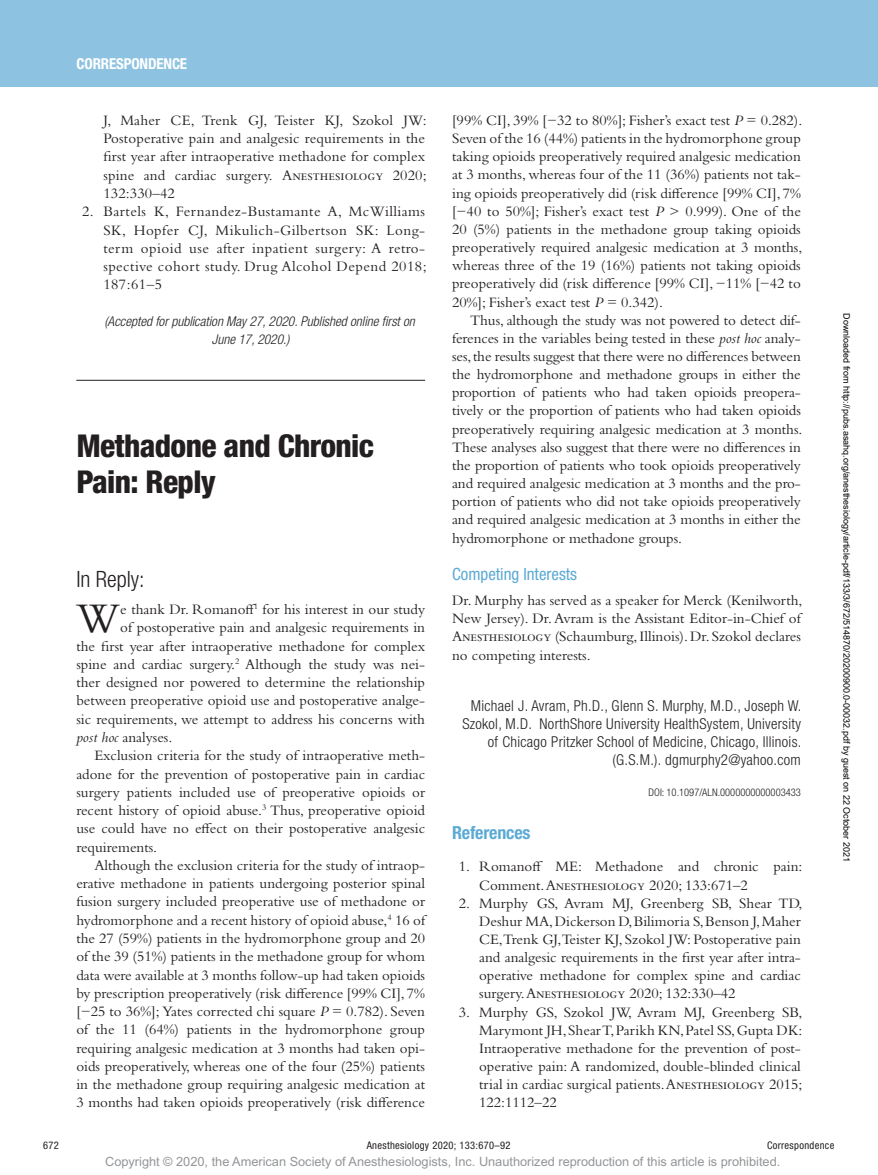
<style>
.page{position:relative;width:878px;height:1175px;background:#fff}
.page>*{position:absolute;margin:0;border:0;box-sizing:border-box;transform-origin:0 0}
.t1{font:43.95px "Bembo Std";color:#231f20}
.t2{font:800 condensed 31.5px/36.3px "Helvetica Neue LT Std";letter-spacing:-.02em;color:#231f20}
.t3{font:300 condensed 22.5px "Helvetica Neue LT Std";color:#231f20}
.t4{font:700 condensed 18px "Helvetica Neue LT Std";letter-spacing:-.01em;color:#5caad4}
.t5{font:condensed 16.8px "Helvetica Neue LT Std";color:#5caad4}
.t6{font:15px/18.1px "Bembo Std";color:#231f20;text-align:justify}
.t7{font:300 condensed 15px/18.1px "Helvetica Neue LT Std";letter-spacing:.02em;color:#231f20;text-align:right}
.t8{font:700 condensed 15px "Helvetica Neue LT Std";letter-spacing:-.01em;color:#fff}
.t9{font:italic 300 condensed 13.5px/18.3px "Helvetica Neue LT Std";color:#231f20}
.t10{font:12.75px "Arial MT Std";color:#939598}
.t11{font:condensed 10.5px "Helvetica Neue LT Std";letter-spacing:.03em;color:#231f20}
.t12{font:300 condensed 10.5px "Helvetica Neue LT Std";color:#231f20}
.t13{font:9px "Arial";color:#000}
.s1{font-style:italic}
</style>
<div class="page">
<div style="left:0;top:0;width:878px;height:86px;background:#8dc3e0"></div>
<hr style="left:76px;top:380px;width:349px;height:1px;background:#231f20">
<p class="t8" style="left:77px;top:54px;width:112px">CORRESPONDENCE</p>
<p class="t6" style="left:103px;top:111px;width:325px">J, Maher CE, Trenk GJ, Teister KJ, Szokol JW:<br>Postoperative pain and analgesic requirements in the first year after intraoperative methadone for complex spine and cardiac surgery. Anesthesiology 2020; 132:330–42</p>
<p class="t6" style="left:103px;top:202px;width:325px;text-indent:-21px">2. Bartels K, Fernandez-Bustamante A, McWilliams SK, Hopfer CJ, Mikulich-Gilbertson SK: Long&shy;term opioid use after inpatient surgery: A retro&shy;spective cohort study. Drug Alcohol Depend 2018; 187:61–5</p>
<p class="t9" style="left:212px;top:312px;width:204px;text-indent:-107px">(Accepted for publication May 27, 2020. Published online first on<br>June 17, 2020.)</p>
<h2 class="t2" style="left:76px;top:427px;width:299px">Methadone and Chronic<br>Pain: Reply</h2>
<h3 class="t3" style="left:76px;top:566px;width:70px">In Reply:</h3>
<h1 class="t1" style="left:76px;top:593px;width:45px">W</h1>
<p class="t6" style="left:120px;top:600px;width:306px">e thank Dr. Romanoff<sup>1</sup> for his interest in our study</p>
<p class="t6" style="left:120px;top:618px;width:306px">of postoperative pain and analgesic requirements in</p>
<p class="t6" style="left:76px;top:636px;width:350px">the first year after intraoperative methadone for complex</p>
<p class="t6" style="left:76px;top:655px;width:350px">spine and cardiac surgery.<sup>2</sup> Although the study was nei-</p>
<p class="t6" style="left:76px;top:673px;width:350px">ther designed nor powered to determine the relationship</p>
<p class="t6" style="left:76px;top:691px;width:350px">between preoperative opioid use and postoperative analge-</p>
<p class="t6" style="left:76px;top:709px;width:350px">sic requirements, we attempt to address his concerns with</p>
<p class="t6" style="left:76px;top:728px;width:98px"><span class="s1">post hoc</span> analyses.</p>
<p class="t6" style="left:94px;top:746px;width:332px">Exclusion criteria for the study of intraoperative meth-</p>
<p class="t6" style="left:76px;top:764px;width:350px">adone for the prevention of postoperative pain in cardiac</p>
<p class="t6" style="left:76px;top:782px;width:350px">surgery patients included use of preoperative opioids or</p>
<p class="t6" style="left:76px;top:801px;width:350px">recent history of opioid abuse.<sup>3</sup> Thus, preoperative opioid</p>
<p class="t6" style="left:76px;top:819px;width:350px">use could have no effect on their postoperative analgesic</p>
<p class="t6" style="left:76px;top:837px;width:82px">requirements.</p>
<p class="t6" style="left:94px;top:855px;width:332px">Although the exclusion criteria for the study of intraop-</p>
<p class="t6" style="left:76px;top:874px;width:350px">erative methadone in patients undergoing posterior spinal</p>
<p class="t6" style="left:76px;top:892px;width:350px">fusion surgery included preoperative use of methadone or</p>
<p class="t6" style="left:76px;top:910px;width:350px">hydromorphone and a recent history of opioid abuse,<sup>4</sup> 16 of</p>
<p class="t6" style="left:76px;top:929px;width:350px">the 27 (59%) patients in the hydromorphone group and 20</p>
<p class="t6" style="left:76px;top:947px;width:350px">of the 39 (51%) patients in the methadone group for whom</p>
<p class="t6" style="left:76px;top:965px;width:350px">data were available at 3 months follow-up had taken opioids</p>
<p class="t6" style="left:76px;top:983px;width:350px">by prescription preoperatively (risk difference [99% CI], 7%</p>
<p class="t6" style="left:76px;top:1002px;width:350px">[−25 to 36%]; Yates corrected chi square <span class="s1">P</span> = 0.782). Seven</p>
<p class="t6" style="left:76px;top:1020px;width:350px">of the 11 (64%) patients in the hydromorphone group</p>
<p class="t6" style="left:76px;top:1038px;width:350px">requiring analgesic medication at 3 months had taken opi-</p>
<p class="t6" style="left:76px;top:1056px;width:350px">oids preoperatively, whereas one of the four (25%) patients</p>
<p class="t6" style="left:76px;top:1075px;width:350px">in the methadone group requiring analgesic medication at</p>
<p class="t6" style="left:76px;top:1093px;width:350px">3 months had taken opioids preoperatively (risk difference</p>
<p class="t6" style="left:452px;top:111px;width:352px">[99% CI], 39% [−32 to 80%]; Fisher’s exact test <span class="s1">P</span> = 0.282).<br>Seven of the 16 (44%) patients in the hydromorphone group taking opioids preoperatively required analgesic medication at 3 months, whereas four of the 11 (36%) patients not tak&shy;ing opioids preoperatively did (risk difference [99% CI], 7% [−40 to 50%]; Fisher’s exact test <span class="s1">P</span> &gt; 0.999). One of the 20 (5%) patients in the methadone group taking opioids preoperatively required analgesic medication at 3 months, whereas three of the 19 (16%) patients not taking opioids preoperatively did (risk difference [99% CI], −11% [−42 to 20%]; Fisher’s exact test <span class="s1">P</span> = 0.342).</p>
<p class="t6" style="left:452px;top:310px;width:352px;text-indent:18px">Thus, although the study was not powered to detect dif&shy;ferences in the variables being tested in these <span class="s1">post hoc</span> analy&shy;ses, the results suggest that there were no differences between the hydromorphone and methadone groups in either the proportion of patients who had taken opioids preopera&shy;tively or the proportion of patients who had taken opioids preoperatively requiring analgesic medication at 3 months.<br>These analyses also suggest that there were no differences in the proportion of patients who took opioids preoperatively and required analgesic medication at 3 months and the pro&shy;portion of patients who did not take opioids preoperatively and required analgesic medication at 3 months in either the hydromorphone or methadone groups.</p>
<p class="t5" style="left:452px;top:564px;width:126px">Competing Interests</p>
<p class="t6" style="left:452px;top:591px;width:352px">Dr. Murphy has served as a speaker for Merck (Kenilworth, New Jersey). Dr. Avram is the Assistant Editor-in-Chief of Anesthesiology (Schaumburg, Illinois). Dr. Szokol declares no competing interests.</p>
<p class="t7" style="left:462px;top:696px;width:340px">Michael J. Avram, Ph.D., Glenn S. Murphy, M.D., Joseph W.<br>Szokol, M.D. NorthShore University HealthSystem, University of Chicago Pritzker School of Medicine, Chicago, Illinois. (G.S.M.). dgmurphy2@yahoo.com</p>
<p class="t12" style="left:648px;top:786px;width:154px">DOI: 10.1097/ALN.0000000000003433</p>
<p class="t4" style="left:452px;top:822px;width:80px">References</p>
<p class="t6" style="left:479px;top:857px;width:325px;text-indent:-20px">1. Romanoff ME: Methadone and chronic pain:<br>Comment. Anesthesiology 2020; 133:671–2</p>
<p class="t6" style="left:479px;top:893px;width:325px;text-indent:-20px">2. Murphy GS, Avram MJ, Greenberg SB, Shear TD, Deshur MA, Dickerson D, Bilimoria S, Benson J, Maher CE,Trenk GJ,Teister KJ, Szokol JW: Postoperative pain and analgesic requirements in the first year after intra&shy;operative methadone for complex spine and cardiac surgery. Anesthesiology 2020; 132:330–42</p>
<p class="t6" style="left:479px;top:1002px;width:325px;text-indent:-20px">3. Murphy GS, Szokol JW, Avram MJ, Greenberg SB, Marymont JH, Shear T, Parikh KN, Patel SS, Gupta DK:<br>Intraoperative methadone for the prevention of post&shy;operative pain: A randomized, double-blinded clinical trial in cardiac surgical patients. Anesthesiology 2015; 122:1112–22</p>
<p class="t13" style="left:850px;top:313px;width:550px;rotate:90deg">Downloaded from http://pubs.asahq.org/anesthesiology/article-pdf/133/3/672/514870/20200900.0-00032.pdf by guest on 22 October 2021</p>
<p class="t11" style="left:43px;top:1139px;width:17px">672</p>
<p class="t11" style="left:367px;top:1139px;width:145px">Anesthesiology 2020; 133:670–92</p>
<p class="t11" style="left:767px;top:1139px;width:69px">Correspondence</p>
<p class="t10" style="left:105px;top:1154px;width:676px">Copyright © 2020, the American Society of Anesthesiologists, Inc. Unauthorized reproduction of this article is prohibited.</p>
</div>
